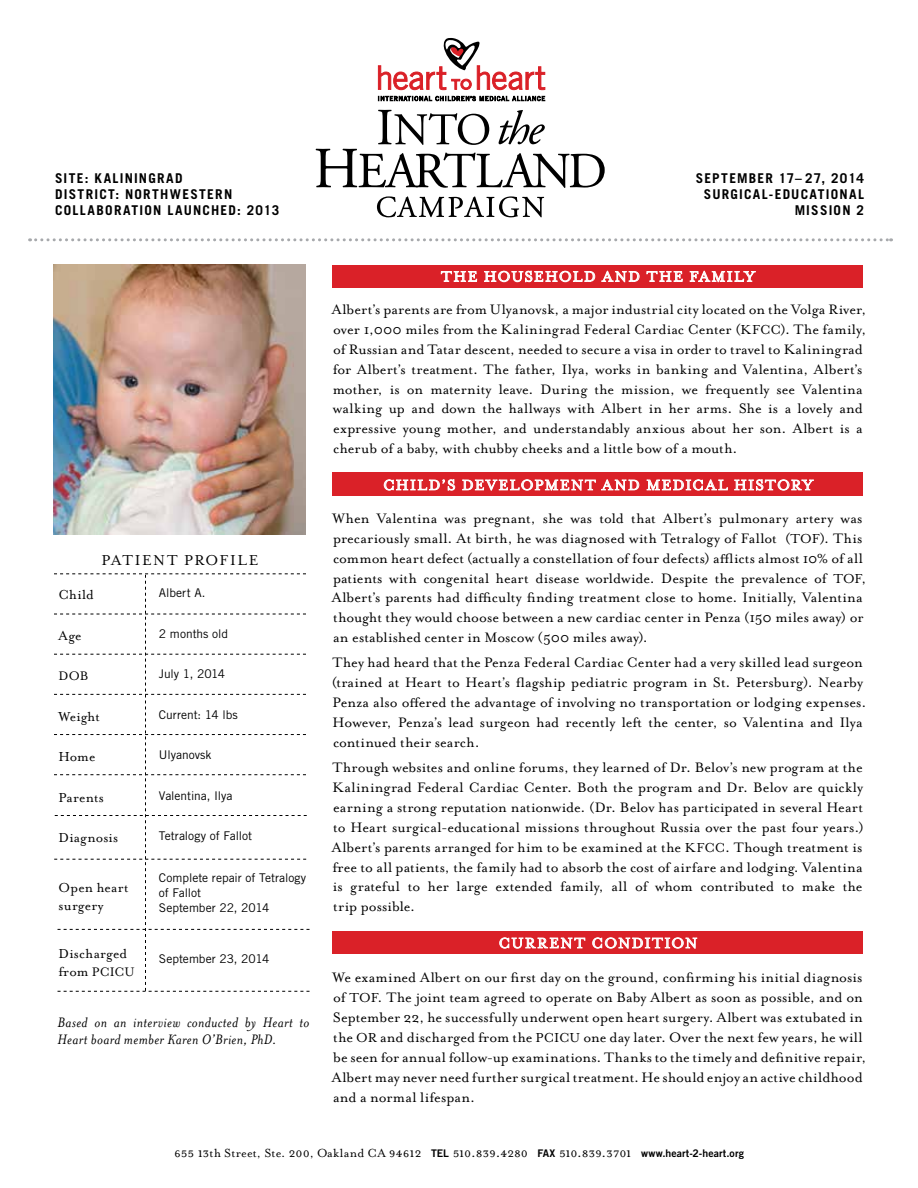
<style>
.page{position:relative;width:918px;height:1188px;background:#fff}
.page>*{position:absolute;margin:0;border:0;box-sizing:border-box;transform-origin:0 0}
.t1{font:16.5px "Mrs Eaves Small Caps OT";letter-spacing:.09em;color:#fff}
.t2{font:16.5px "Mrs Eaves Small Caps OT";letter-spacing:.095em;color:#000}
.t3{font:15.75px/20px "Mrs Eaves OT";letter-spacing:.005em;color:#000}
.t4{font:italic 15.75px/16.5px "Mrs Eaves OT";letter-spacing:.02em;color:#000}
.t5{font:15px "Mrs Eaves All Small Caps OT";letter-spacing:-.01em;color:#000}
.t6{font:15px/18px "Mrs Eaves OT";letter-spacing:.015em;color:#000}
.t7{font:14.25px "Mrs Eaves OT";letter-spacing:.005em;color:#000}
.t8{font:700 13.5px/16.2px "Trade Gothic LT Std";letter-spacing:.09em;color:#000}
.t9{font:12px/15px "Trade Gothic LT Std";letter-spacing:-.005em;color:#000}
.s1{font-size:15px}
.s2{font-family:"Mrs Eaves OT";font-size:13.5px}
.s3{font-family:"Trade Gothic LT Std Bd 2";font-size:10.5px}
</style>
<div class="page">
<svg style="left:378px;top:96px;width:167px;height:5px"></svg>
<svg style="left:378px;top:38px;width:167px;height:52px"></svg>
<svg style="left:377px;top:196px;width:167px;height:21px"></svg>
<svg style="left:316px;top:110px;width:289px;height:78px"></svg>
<svg style="left:30px;top:238px;width:862px;height:3px"></svg>
<div style="left:332px;top:265px;width:531px;height:22px;background:#da2128"></div>
<svg style="left:441px;top:271px;width:36px;height:11px"></svg>
<svg style="left:484px;top:271px;width:111px;height:11px"></svg>
<svg style="left:601px;top:271px;width:38px;height:11px"></svg>
<svg style="left:647px;top:271px;width:36px;height:11px"></svg>
<svg style="left:690px;top:271px;width:66px;height:11px"></svg>
<div style="left:332px;top:473px;width:531px;height:23px;background:#da2128"></div>
<svg style="left:384px;top:479px;width:71px;height:11px"></svg>
<svg style="left:462px;top:479px;width:177px;height:12px"></svg>
<svg style="left:647px;top:479px;width:81px;height:11px"></svg>
<svg style="left:734px;top:479px;width:80px;height:11px"></svg>
<div style="left:332px;top:931px;width:531px;height:23px;background:#da2128"></div>
<svg style="left:500px;top:937px;width:85px;height:12px"></svg>
<svg style="left:592px;top:937px;width:105px;height:12px"></svg>
<svg style="left:54px;top:573px;width:256px;height:419px"></svg>
<img style="left:54px;top:265px;width:252px;height:270px">
<p class="t8" style="left:55px;top:169px;width:226px">SITE: KALININGRAD<br>DISTRICT: NORTHWESTERN<br>COLLABORATION LAUNCHED: 2013</p>
<p class="t8" style="left:696px;top:169px;width:170px;text-align:right">SEPTEMBER 17– 27, 2014<br>SURGICAL-EDUCATIONAL<br>MISSION 2</p>
<p class="t2" style="left:102px;top:551px;width:158px">PATIENT PROFILE</p>
<p class="t6" style="left:59px;top:586px;width:37px">Child</p>
<p class="t6" style="left:59px;top:627px;width:25px">Age</p>
<p class="t7" style="left:59px;top:668px;width:31px">DOB</p>
<p class="t6" style="left:59px;top:708px;width:43px">Weight</p>
<p class="t6" style="left:59px;top:748px;width:38px">Home</p>
<p class="t6" style="left:59px;top:789px;width:47px">Parents</p>
<p class="t6" style="left:59px;top:829px;width:61px">Diagnosis</p>
<p class="t6" style="left:59px;top:879px;width:71px">Open heart surgery</p>
<p class="t6" style="left:59px;top:945px;width:70px">Discharged</p>
<p class="t7" style="left:59px;top:964px;width:78px"><span class="s1">from</span> PCICU</p>
<p class="t9" style="left:159px;top:585px;width:48px">Albert A.</p>
<p class="t9" style="left:159px;top:626px;width:71px">2 months old</p>
<p class="t9" style="left:159px;top:666px;width:68px">July 1, 2014</p>
<p class="t9" style="left:159px;top:707px;width:80px">Current: 14 lbs</p>
<p class="t9" style="left:159px;top:747px;width:54px">Ulyanovsk</p>
<p class="t9" style="left:159px;top:788px;width:75px">Valentina, Ilya</p>
<p class="t9" style="left:159px;top:828px;width:95px">Tetralogy of Fallot</p>
<p class="t9" style="left:159px;top:870px;width:149px">Complete repair of Tetralogy of Fallot<br>September 22, 2014</p>
<p class="t9" style="left:159px;top:951px;width:112px">September 23, 2014</p>
<p class="t4" style="left:58px;top:1014px;width:253px">Based on an interview conducted by Heart to<br>Heart board member Karen O’Brien, PhD.</p>
<p class="t1" style="left:441px;top:268px;width:315px">THE HOUSEHOLD AND THE FAMILY</p>
<p class="t3" style="left:332px;top:300px;width:536px">Albert’s parents are from Ulyanovsk, a major industrial city located on the Volga River, over 1,000 miles from the Kaliningrad Federal Cardiac Center <span class="s1">(KFCC)</span>. The family, of Russian and Tatar descent, needed to secure a visa in order to travel to Kaliningrad for Albert’s treatment. The father, Ilya, works in banking and Valentina, Albert’s mother, is on maternity leave. During the mission, we frequently see Valentina walking up and down the hallways with Albert in her arms. She is a lovely and expressive young mother, and understandably anxious about her son. Albert is a cherub of a baby, with chubby cheeks and a little bow of a mouth.</p>
<p class="t1" style="left:383px;top:476px;width:431px">CHILD’S DEVELOPMENT AND MEDICAL HISTORY</p>
<p class="t3" style="left:332px;top:508px;width:536px">When Valentina was pregnant, she was told that Albert’s pulmonary artery was precariously small. At birth, he was diagnosed with Tetralogy of Fallot <span class="s1">(TOF)</span>. This common heart defect <span class="s1">(</span>actually a constellation of four defects<span class="s1">)</span> afflicts almost 10<span class="s1">%</span> of all patients with congenital heart disease worldwide. Despite the prevalence of <span class="s1">TOF</span>, Albert’s parents had difficulty finding treatment close to home. Initially, Valentina thought they would choose between a new cardiac center in Penza <span class="s1">(</span>150 miles away<span class="s1">)</span> or an established center in Moscow <span class="s1">(</span>500 miles away<span class="s1">)</span>.</p>
<p class="t3" style="left:332px;top:653px;width:536px">They had heard that the Penza Federal Cardiac Center had a very skilled lead surgeon <span class="s1">(</span>trained at Heart to Heart’s flagship pediatric program in St. Petersburg<span class="s1">)</span>. Nearby Penza also offered the advantage of involving no transportation or lodging expenses.<br>However, Penza’s lead surgeon had recently left the center, so Valentina and Ilya continued their search.</p>
<p class="t3" style="left:332px;top:758px;width:534px;text-align:justify">Through websites and online forums, they learned of Dr. Belov’s new program at the Kaliningrad Federal Cardiac Center. Both the program and Dr. Belov are quickly earning a strong reputation nationwide. <span class="s1">(</span>Dr. Belov has participated in several Heart to Heart surgical-educational missions throughout Russia over the past four years.<span class="s1">)<br></span>Albert’s parents arranged for him to be examined at the <span class="s1">KFCC</span>. Though treatment is free to all patients, the family had to absorb the cost of airfare and lodging. Valentina is grateful to her large extended family, all of whom contributed to make the trip possible.</p>
<p class="t1" style="left:499px;top:934px;width:200px">CURRENT CONDITION</p>
<p class="t3" style="left:332px;top:968px;width:536px">We examined Albert on our first day on the ground, confirming his initial diagnosis of <span class="s1">TOF</span>. The joint team agreed to operate on Baby Albert as soon as possible, and on September 22, he successfully underwent open heart surgery. Albert was extubated in the <span class="s1">OR</span> and discharged from the <span class="s1">PCICU</span> one day later. Over the next few years, he will be seen for annual follow-up examinations. Thanks to the timely and definitive repair, Albert may never need further surgical treatment. He should enjoy an active childhood and a normal lifespan.</p>
<p class="t5" style="left:174px;top:1144px;width:571px">655 13<span class="s2">th Street, Ste.</span> 200<span class="s2">, Oakland CA</span> 94612 <span class="s3">TEL</span> 510.839.4280 <span class="s3">FAX</span> 510.839.3701 <span class="s3">www.heart-2-heart.org</span></p>
</div>
